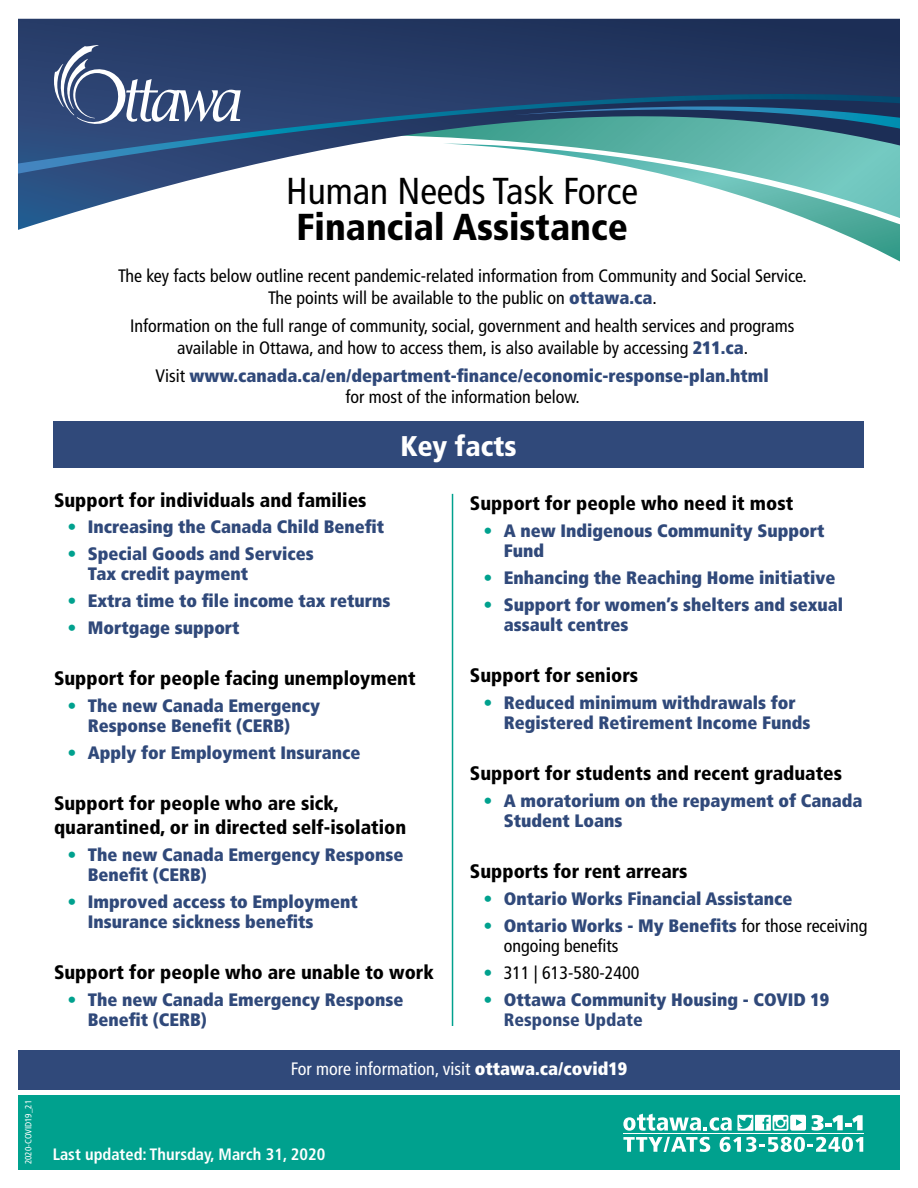
<style>
.page{position:relative;width:918px;height:1188px;background:#fff}
.page>*{position:absolute;margin:0;border:0;box-sizing:border-box;transform-origin:0 0}
.t1{font:condensed 37.5px "Frutiger LT Std";color:#000}
.t2{font:900 condensed 37.5px "Frutiger LT Std";color:#000}
.t3{font:900 condensed 28.5px "Frutiger LT Std";color:#fff}
.t4{font:900 condensed 19.5px/24px "Frutiger LT Std";color:#000}
.t5{font:900 condensed 18px/20.1px "Frutiger LT Std";color:#30497a}
.t6{font:condensed 18px/21.6px "Frutiger LT Std";color:#000;text-align:center}
.t7{font:condensed 18px "Frutiger LT Std";color:#fff}
.t8{font:700 condensed 16.5px "Frutiger LT Std";color:#fff}
.t9{font:condensed 9px "Frutiger LT Std";color:#fff}
.s1{font-weight:900;color:#30497a}
.s2{font-weight:400;color:#000}
.s3{color:#00a18e}
.s4{font-weight:900;color:#00a18e}
.s5{font-style:inherit}
.s6{font-weight:900}
</style>
<div class="page">
<div style="left:0;top:1095px;width:918px;height:93px;background:#00a18e"></div>
<svg style="left:19px;top:20px;width:880px;height:75px"></svg>
<svg style="left:19px;top:95px;width:880px;height:135px"></svg>
<svg style="left:513px;top:102px;width:386px;height:29px"></svg>
<svg style="left:443px;top:144px;width:456px;height:117px"></svg>
<svg style="left:54px;top:44px;width:187px;height:84px"></svg>
<div style="left:0;top:1px;width:918px;height:1187px;border:18px solid #fff"></div>
<div style="left:18px;top:1050px;width:882px;height:40px;background:#30497a"></div>
<div style="left:53px;top:422px;width:811px;height:46px;background:#30497a"></div>
<svg style="left:623px;top:1137px;width:87px;height:15px"></svg>
<svg style="left:720px;top:1137px;width:143px;height:15px"></svg>
<hr style="left:623px;top:1133px;width:241px;height:1px;background:#fff">
<svg style="left:812px;top:1115px;width:51px;height:16px"></svg>
<svg style="left:623px;top:1114px;width:183px;height:17px"></svg>
<hr style="left:452px;top:494px;width:1px;height:532px;background:#00a18e">
<p class="t9" style="left:23px;top:1164px;width:66px;rotate:-90deg">2020-COVID19_21</p>
<h1 class="t1" style="left:286px;top:169px;width:353px">Human Needs Task Force</h1>
<h1 class="t2" style="left:297px;top:205px;width:333px">Financial Assistance</h1>
<p class="t6" style="left:118px;top:265px;width:690px">The key facts below outline recent pandemic-related information from Community and Social Service.<br>The points will be available to the public on <span class="s1">ottawa.ca</span>.</p>
<p class="t6" style="left:130px;top:315px;width:666px">Information on the full range of community, social, government and health services and programs available in Ottawa, and how to access them, is also available by accessing <span class="s1">211.ca</span>.</p>
<p class="t5" style="left:156px;top:365px;width:615px;line-height:21.6px;text-align:center"><span class="s2">Visit</span> www.canada.ca/en/department-finance/economic-response-plan.html <span class="s2">for most of the information below.</span></p>
<h2 class="t3" style="left:401px;top:429px;width:117px">Key facts</h2>
<p class="t4" style="left:54px;top:488px;width:314px">Support for individuals and families</p>
<p class="t5" style="left:68px;top:517px;width:318px"><span class="s3">•</span> Increasing the Canada Child Benefit</p>
<p class="t5" style="left:88px;top:544px;width:227px;text-indent:-20px"><span class="s3">•</span> Special Goods and Services<br>Tax credit payment</p>
<p class="t5" style="left:68px;top:591px;width:325px"><span class="s3">•</span> Extra time to file income tax returns</p>
<p class="t5" style="left:68px;top:618px;width:174px"><span class="s3">•</span> Mortgage support</p>
<p class="t4" style="left:54px;top:666px;width:363px">Support for people facing unemployment</p>
<p class="t5" style="left:68px;top:696px;width:254px;text-align:center"><span class="s3">•</span> The new Canada Emergency<br>Response Benefit (CERB)</p>
<p class="t5" style="left:68px;top:743px;width:295px"><span class="s3">•</span> Apply for Employment Insurance</p>
<p class="t4" style="left:54px;top:791px;width:354px">Support for people who are sick, quarantined, or in directed self-isolation</p>
<p class="t5" style="left:88px;top:844px;width:317px;text-indent:-20px"><span class="s3">•</span> The new Canada Emergency Response<br>Benefit (CERB)</p>
<p class="t5" style="left:88px;top:891px;width:272px;text-indent:-20px"><span class="s3">•</span> Improved access to Employment<br>Insurance sickness benefits</p>
<p class="t4" style="left:54px;top:960px;width:382px">Support for people who are unable to work</p>
<p class="t5" style="left:88px;top:989px;width:317px;text-indent:-20px"><span class="s3">•</span> The new Canada Emergency Response<br>Benefit (CERB)</p>
<p class="t4" style="left:470px;top:492px;width:325px">Support for people who need it most</p>
<p class="t5" style="left:504px;top:521px;width:322px;text-indent:-20px"><span class="s3">•</span> A new Indigenous Community Support<br>Fund</p>
<p class="t5" style="left:483px;top:568px;width:354px"><span class="s3">•</span> Enhancing the Reaching Home initiative</p>
<p class="t5" style="left:504px;top:595px;width:341px;text-indent:-20px"><span class="s3">•</span> Support for women’s shelters and sexual assault centres</p>
<p class="t4" style="left:470px;top:663px;width:170px">Support for seniors</p>
<p class="t5" style="left:504px;top:693px;width:308px;text-indent:-20px"><span class="s3">•</span> Reduced minimum withdrawals for<br>Registered Retirement Income Funds</p>
<p class="t4" style="left:470px;top:761px;width:374px">Support for students and recent graduates</p>
<p class="t5" style="left:504px;top:791px;width:360px;text-indent:-20px"><span class="s3">•</span> A moratorium on the repayment of Canada<br>Student Loans</p>
<p class="t4" style="left:470px;top:859px;width:219px">Supports for rent arrears</p>
<p class="t5" style="left:483px;top:889px;width:311px"><span class="s3">•</span> Ontario Works Financial Assistance</p>
<p class="t6" style="left:504px;top:916px;width:365px;line-height:20.1px;text-align:left;text-indent:-20px"><span class="s4">•</span> <span class="s1">Ontario Works - My Benefits</span> for those receiving ongoing benefits</p>
<p class="t6" style="left:483px;top:962px;width:157px"><span class="s4">•</span> 311 | 613-580-2400</p>
<p class="t5" style="left:504px;top:989px;width:327px;text-indent:-20px"><span class="s3">•</span> Ottawa Community Housing - COVID 19<br><span class="s5">Response Update</span></p>
<p class="t7" style="left:291px;top:1058px;width:338px">For more information, visit <span class="s6">ottawa.ca/covid19</span></p>
<p class="t8" style="left:53px;top:1144px;width:274px">Last updated: Thursday, March 31, 2020</p>
</div>
